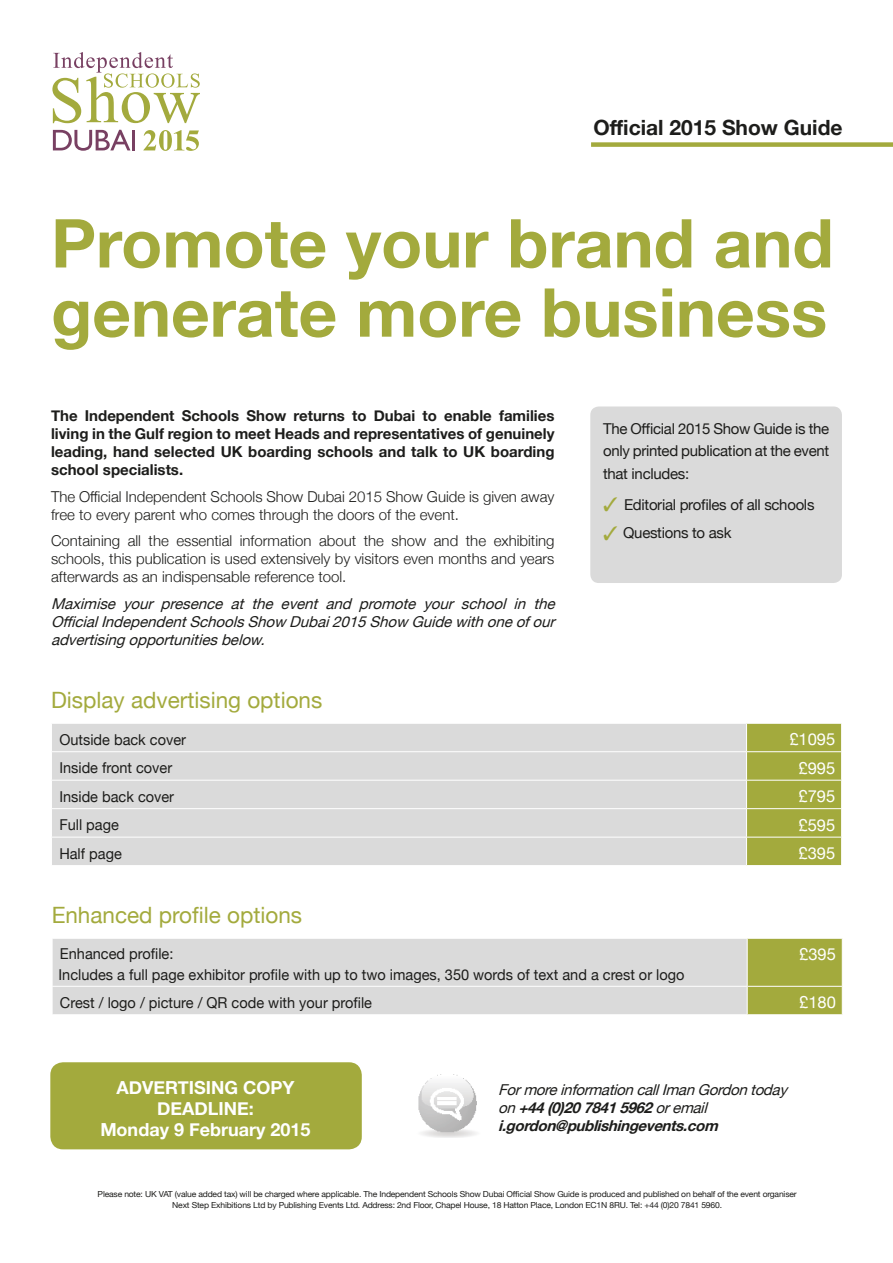
<style>
.page{position:relative;width:893px;height:1263px;background:#fff}
.page>*{position:absolute;margin:0;border:0;box-sizing:border-box;transform-origin:0 0}
.t1{font:700 67.5px/69.2px "Helvetica Neue";color:#a3aa3d}
.t2{font:22.5px "Helvetica Neue";color:#a3aa3d}
.t3{font:700 21px "Helvetica Neue";color:#1d1d1b}
.t4{font:700 18px/21px "Helvetica Neue";color:#fff;text-align:center}
.t5{font:16.5px "Helvetica Neue";color:#fff}
.t6{font:300 15px/18px "Helvetica Neue";color:#1d1d1b}
.t7{font:15px/22.5px "Helvetica Neue";color:#1d1d1b;text-align:justify}
.t8{font:italic 15px/18px "Helvetica Neue";color:#1d1d1b;text-align:justify}
.t9{font:700 15px/18px "Helvetica Neue";color:#1d1d1b;text-align:justify}
.t10{font:15px "Helvetica Neue";letter-spacing:-.02em;color:#1d1d1b}
.t11{font:8.25px/10.2px "Helvetica Neue";letter-spacing:-.02em;color:#1d1d1b;text-align:center}
.s1{color:#a3aa3d}
.s2{font-weight:700}
</style>
<div class="page">
<div style="left:591px;top:142px;width:302px;height:5px;background:#a3aa3d"></div>
<svg style="left:52px;top:52px;width:148px;height:71px"></svg>
<svg style="left:53px;top:130px;width:77px;height:21px"></svg>
<hr style="left:132px;top:130px;width:3px;height:20px;background:#784062">
<svg style="left:143px;top:130px;width:56px;height:21px"></svg>
<div style="left:590px;top:406px;width:252px;height:177px;background:#dadada;border-radius:9px"></div>
<div style="left:50px;top:1062px;width:312px;height:87px;background:#a3aa3d;border-radius:13px"></div>
<div style="left:52px;top:724px;width:694px;height:141px;background:#dadada"></div>
<hr style="left:51px;top:751px;width:695px;height:1px;background:#fff">
<hr style="left:51px;top:780px;width:695px;height:1px;background:#fff">
<hr style="left:51px;top:808px;width:695px;height:1px;background:#fff">
<hr style="left:51px;top:837px;width:695px;height:1px;background:#fff">
<svg style="left:746px;top:723px;width:96px;height:142px;background:#a8af49"></svg>
<img style="left:418px;top:1074px;width:59px;height:63px">
<div style="left:53px;top:939px;width:694px;height:75px;background:#dadada"></div>
<hr style="left:52px;top:986px;width:695px;height:1px;background:#fff">
<svg style="left:52px;top:987px;width:1px;height:27px"></svg>
<div style="left:747px;top:938px;width:96px;height:76px;background:#a3aa3d"></div>
<h3 class="t3" style="left:594px;top:111px;width:250px">Official 2015 Show Guide</h3>
<h1 class="t1" style="left:51px;top:211px;width:784px">Promote your brand and generate more business</h1>
<p class="t9" style="left:51px;top:407px;width:505px">The Independent Schools Show returns to Dubai to enable families living in the Gulf region to meet Heads and representatives of genuinely leading, hand selected UK boarding schools and talk to UK boarding school specialists.</p>
<p class="t6" style="left:51px;top:486px;width:505px">The Official Independent Schools Show Dubai 2015 Show Guide is given away free to every parent who comes through the doors of the event.</p>
<p class="t6" style="left:51px;top:531px;width:505px;text-align:justify">Containing all the essential information about the show and the exhibiting schools, this publication is used extensively by visitors even months and years afterwards as an indispensable reference tool.</p>
<p class="t8" style="left:51px;top:595px;width:511px">Maximise your presence at the event and promote your school in the OfficialIndependentSchoolsShowDubai2015ShowGuidewithoneofour advertisingopportunitiesbelow.</p>
<p class="t7" style="left:603px;top:418px;width:228px">The Official 2015 Show Guide is the only printed publication at the event that includes:</p>
<p class="t10" style="left:603px;top:493px;width:213px"><span class="s1">✓</span> Editorial profiles of all schools</p>
<p class="t10" style="left:603px;top:522px;width:130px"><span class="s1">✓</span> Questions to ask</p>
<h2 class="t2" style="left:51px;top:684px;width:273px">Display advertising options</h2>
<p class="t7" style="left:59px;top:729px;width:128px">Outside back cover</p>
<p class="t5" style="left:789px;top:727px;width:47px">£1095</p>
<p class="t7" style="left:59px;top:757px;width:114px">Inside front cover</p>
<p class="t5" style="left:798px;top:756px;width:38px">£995</p>
<p class="t7" style="left:59px;top:786px;width:116px">Inside back cover</p>
<p class="t5" style="left:798px;top:784px;width:38px">£795</p>
<p class="t7" style="left:59px;top:814px;width:61px">Full page</p>
<p class="t5" style="left:798px;top:813px;width:38px">£595</p>
<p class="t7" style="left:59px;top:843px;width:64px">Half page</p>
<p class="t5" style="left:798px;top:841px;width:38px">£395</p>
<h2 class="t2" style="left:52px;top:899px;width:252px">Enhanced profile options</h2>
<p class="t7" style="left:58px;top:944px;width:627px;line-height:21px">Enhanced profile:<br>Includes a full page exhibitor profile with up to two images, 350 words of text and a crest or logo</p>
<p class="t5" style="left:799px;top:942px;width:38px">£395</p>
<p class="t7" style="left:60px;top:992px;width:314px">Crest / logo / picture / QR code with your profile</p>
<p class="t5" style="left:799px;top:990px;width:38px">£180</p>
<p class="t4" style="left:100px;top:1077px;width:212px">ADVERTISING COPY<br>DEADLINE:<br>Monday 9 February 2015</p>
<p class="t8" style="left:498px;top:1081px;width:296px;text-align:left">FormoreinformationcallImanGordontoday on<span class="s2">+44(0)2078415962</span>oremail <span class="s2">i.gordon@publishingevents.com</span></p>
<p class="t11" style="left:98px;top:1190px;width:701px">Please note: UK VAT (value added tax) will be charged where applicable. The Independent Schools Show Dubai Official Show Guide is produced and published on behalf of the event organiser<br>Next Step Exhibitions Ltd by Publishing Events Ltd. Address: 2nd Floor, Chapel House, 18 Hatton Place, London EC1N 8RU. Tel: +44 (0)20 7841 5960.</p>
</div>
